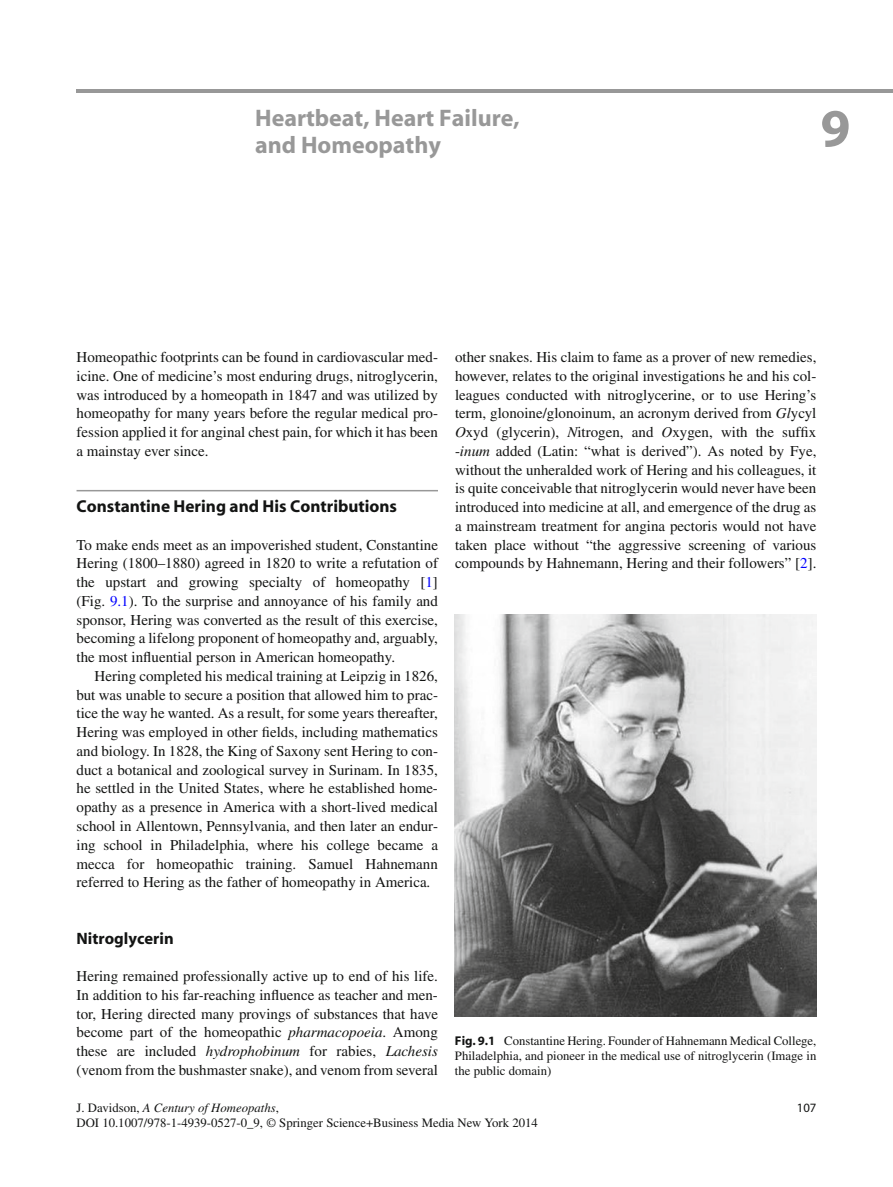
<style>
.page{position:relative;width:893px;height:1187px;background:#fff}
.page>*{position:absolute;margin:0;border:0;box-sizing:border-box;transform-origin:0 0}
.t1{font:700 54px "Myriad";color:#989898}
.t2{font:700 24px/27px "Myriad";color:#989898}
.t3{font:700 17.25px "Myriad";color:#131413}
.t4{font:700 16.5px "Myriad";color:#131413}
.t5{font:15px/18.8px "Times";color:#131413;text-align:justify}
.t6{font:12.75px/15px "Times";color:#131413;text-align:justify}
.t7{font:italic 12.75px "Times";color:#131413}
.t8{font:12.75px "Myriad";color:#131413}
.s1{color:#00f}
.s2{font-style:italic}
.s3{font-family:"Myriad";font-weight:700}
.s4{font-style:normal}
</style>
<div class="page">
<hr style="left:77px;top:89px;width:816px;height:3px;background:#989898">
<hr style="left:77px;top:490px;width:361px;height:1px;background:#989898">
<img style="left:455px;top:614px;width:361px;height:402px">
<h2 class="t2" style="left:255px;top:106px;width:266px">Heartbeat, Heart Failure, and Homeopathy</h2>
<h1 class="t1" style="left:820px;top:108px;width:31px">9</h1>
<p class="t5" style="left:77px;top:349px;width:363px">Homeopathic footprints can be found in cardiovascular med&shy;icine. One of medicine’s most enduring drugs, nitroglycerin, was introduced by a homeopath in 1847 and was utilized by homeopathy for many years before the regular medical pro&shy;fession applied it for anginal chest pain, for which it has been a mainstay ever since.</p>
<p class="t3" style="left:77px;top:500px;width:322px">Constantine Hering and His Contributions</p>
<p class="t5" style="left:77px;top:536px;width:363px">To make ends meet as an impoverished student, Constantine Hering (1800–1880) agreed in 1820 to write a refutation of the upstart and growing specialty of homeopathy [ <span class="s1">1</span> ] (Fig. <span class="s1">9.1</span> ). To the surprise and annoyance of his family and sponsor, Hering was converted as the result of this exercise, becoming a lifelong proponent of homeopathy and, arguably, the most influential person in American homeopathy.</p>
<p class="t5" style="left:77px;top:668px;width:363px;text-indent:18px">Hering completed his medical training at Leipzig in 1826, but was unable to secure a position that allowed him to prac&shy;tice the way he wanted. As a result, for some years thereafter, Hering was employed in other fields, including mathematics and biology. In 1828, the King of Saxony sent Hering to con&shy;duct a botanical and zoological survey in Surinam. In 1835, he settled in the United States, where he established home&shy;opathy as a presence in America with a short-lived medical school in Allentown, Pennsylvania, and then later an endur&shy;ing school in Philadelphia, where his college became a mecca for homeopathic training. Samuel Hahnemann referred to Hering as the father of homeopathy in America.</p>
<p class="t5" style="left:455px;top:349px;width:363px">other snakes. His claim to fame as a prover of new remedies, however, relates to the original investigations he and his col&shy;leagues conducted with nitroglycerine, or to use Hering’s term, glonoine/glonoinum, an acronym derived from <span class="s2">Gl</span> ycyl <span class="s2">O</span> xyd (glycerin), <span class="s2">N</span> itrogen, and <span class="s2">O</span> xygen, with the suffix</p>
<p class="t5" style="left:455px;top:443px;width:363px">- <span class="s2">inum</span> added (Latin: “what is derived”). As noted by Fye, without the unheralded work of Hering and his colleagues, it is quite conceivable that nitroglycerin would never have been introduced into medicine at all, and emergence of the drug as a mainstream treatment for angina pectoris would not have taken place without “the aggressive screening of various compounds by Hahnemann, Hering and their followers” [ <span class="s1">2</span> ].</p>
<p class="t4" style="left:77px;top:931px;width:99px">Nitroglycerin</p>
<p class="t5" style="left:77px;top:968px;width:363px">Hering remained professionally active up to end of his life.<br>In addition to his far-reaching influence as teacher and men&shy;tor, Hering directed many provings of substances that have become part of the homeopathic <span class="s2">pharmacopoeia</span> . Among these are included <span class="s2">hydrophobinum</span> for rabies, <span class="s2">Lachesis </span>(venom from the bushmaster snake), and venom from several</p>
<p class="t6" style="left:455px;top:1034px;width:363px"><span class="s3">Fig. 9.1</span> Constantine Hering. Founder of Hahnemann Medical College, Philadelphia, and pioneer in the medical use of nitroglycerin (Image in the public domain)</p>
<p class="t7" style="left:77px;top:1103px;width:204px"><span class="s4">J. Davidson,</span> A Century of Homeopaths<span class="s4">,</span></p>
<p class="t8" style="left:797px;top:1102px;width:21px">107</p>
<p class="t6" style="left:77px;top:1116px;width:463px">DOI 10.1007/978-1-4939-0527-0_9, © Springer Science+Business Media New York 2014</p>
</div>
